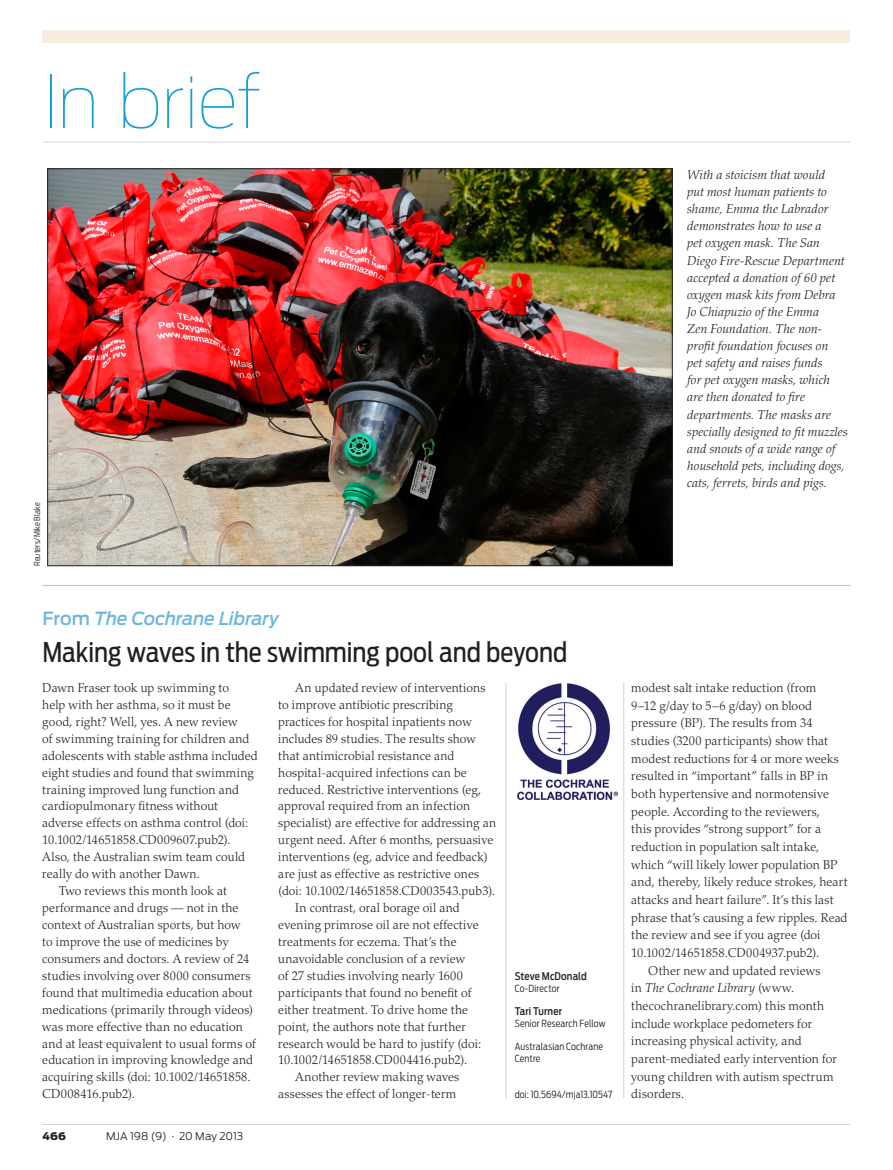
<style>
.page{position:relative;width:893px;height:1170px;background:#fff}
.page>*{position:absolute;margin:0;border:0;box-sizing:border-box;transform-origin:0 0}
.t1{font:100 72px "Antenna";letter-spacing:-.02em;color:#1ca0d1}
.brief_Head{font:27px "Antenna Cond";color:#231f20}
.brief_blue_strap_hea{font:italic 500 18px "Antenna";letter-spacing:-.01em;color:#6ab6dd}
.t2{font:300 12.75px/17px "Palatino LT Std";letter-spacing:.01em;color:#231f20}
.brief_pic{font:italic 300 12.75px/17.1px "Palatino LT Std";letter-spacing:.01em;color:#231f20}
.Brief_name{font:500 10.5px "Antenna Cond";letter-spacing:.015em;color:#231f20}
.t3{font:300 10.5px "Antenna";letter-spacing:-.01em;color:#231f20}
.t4{font:900 10.5px "Antenna";color:#231f20}
.brief_pos{font:300 9.75px/11.7px "Antenna Cond";letter-spacing:.015em;color:#231f20}
.t5{font:300 8.25px "Antenna Cond";letter-spacing:.005em;color:#231f20}
.s1{font-style:normal}
.s2{font-style:italic}
</style>
<div class="page">
<hr style="left:43px;top:1123px;width:807px;height:1px;background:#d1d2d4">
<div style="left:43px;top:31px;width:807px;height:12px;background:#f4ecdf"></div>
<hr style="left:43px;top:142px;width:807px;height:1px;background:#d1d2d4">
<hr style="left:43px;top:585px;width:807px;height:1px;background:#bcbdc0">
<img style="left:49px;top:170px;width:622px;height:394px">
<hr style="left:506px;top:682px;width:1px;height:416px;background:#d1d2d4">
<hr style="left:623px;top:682px;width:1px;height:416px;background:#d1d2d4">
<img style="left:518px;top:683px;width:100px;height:116px">
<p class="t1" style="left:43px;top:59px;width:220px">In brief</p>
<p class="t5" style="left:33px;top:566px;width:65px;rotate:-90deg">Reuters/Mike Blake</p>
<p class="brief_blue_strap_hea" style="left:43px;top:607px;width:238px"><span class="s1">From</span> The Cochrane Library</p>
<p class="brief_Head" style="left:43px;top:636px;width:526px">Making waves in the swimming pool and beyond</p>
<p class="t2" style="left:42px;top:679px;width:217px">Dawn Fraser took up swimming to<br>help with her asthma, so it must be good, right? Well, yes. A new review<br>of swimming training for children and adolescents with stable asthma included eight studies and found that swimming training improved lung function and cardiopulmonary fitness without adverse effects on asthma control (doi:<br>10.1002/14651858.CD009607.pub2).<br>Also, the Australian swim team could really do with another Dawn.</p>
<p class="t2" style="left:42px;top:882px;width:215px;text-indent:17px">Two reviews this month look at performance and drugs — not in the context of Australian sports, but how<br>to improve the use of medicines by consumers and doctors. A review of 24 studies involving over 8000 consumers found that multimedia education about medications (primarily through videos) was more effective than no education and at least equivalent to usual forms of education in improving knowledge and acquiring skills (doi: 10.1002/14651858.<br>CD008416.pub2).</p>
<p class="t2" style="left:278px;top:679px;width:219px;text-indent:17px">An updated review of interventions to improve antibiotic prescribing practices for hospital inpatients now includes 89 studies. The results show that antimicrobial resistance and hospital-acquired infections can be reduced. Restrictive interventions (eg, approval required from an infection specialist) are effective for addressing an urgent need. After 6 months, persuasive interventions (eg, advice and feedback) are just as effective as restrictive ones (doi: 10.1002/14651858.CD003543.pub3).</p>
<p class="t2" style="left:278px;top:899px;width:204px;text-indent:17px">In contrast, oral borage oil and evening primrose oil are not effective treatments for eczema. That’s the unavoidable conclusion of a review<br>of 27 studies involving nearly 1600 participants that found no benefit of either treatment. To drive home the point, the authors note that further research would be hard to justify (doi:<br>10.1002/14651858.CD004416.pub2).</p>
<p class="t2" style="left:278px;top:1068px;width:182px;text-align:right">Another review making waves assesses the effect of longer-term</p>
<p class="Brief_name" style="left:515px;top:969px;width:74px">Steve McDonald</p>
<p class="brief_pos" style="left:515px;top:982px;width:47px">Co-Director</p>
<p class="Brief_name" style="left:515px;top:1004px;width:49px">Tari Turner</p>
<p class="brief_pos" style="left:515px;top:1017px;width:93px">Senior Research Fellow</p>
<p class="brief_pos" style="left:515px;top:1040px;width:90px">Australasian Cochrane<br>Centre</p>
<p class="brief_pos" style="left:515px;top:1088px;width:99px">doi: 10.5694/mja13.10547</p>
<p class="t4" style="left:43px;top:1129px;width:25px">466</p>
<p class="t3" style="left:106px;top:1129px;width:138px">MJA 198 (9) · 20 May 2013</p>
<p class="brief_pic" style="left:687px;top:166px;width:162px">With a stoicism that would<br>put most human patients to shame, Emma the Labrador demonstrates how to use a<br>pet oxygen mask. The San<br>Diego Fire-Rescue Department accepted a donation of 60 pet oxygen mask kits from Debra<br>Jo Chiapuzio of the Emma<br>Zen Foundation. The non&shy;profit foundation focuses on<br>pet safety and raises funds<br>for pet oxygen masks, which are then donated to fire departments. The masks are specially designed to fit muzzles and snouts of a wide range of household pets, including dogs, cats, ferrets, birds and pigs.</p>
<p class="t2" style="left:631px;top:679px;width:218px;line-height:17.7px">modest salt intake reduction (from<br>9–12 g/day to 5–6 g/day) on blood pressure (BP). The results from 34 studies (3200 participants) show that modest reductions for 4 or more weeks resulted in “important” falls in BP in both hypertensive and normotensive people. According to the reviewers,<br>this provides “strong support” for a reduction in population salt intake, which “will likely lower population BP and, thereby, likely reduce strokes, heart attacks and heart failure”. It’s this last phrase that’s causing a few ripples. Read the review and see if you agree (doi 10.1002/14651858.CD004937.pub2).</p>
<p class="t2" style="left:631px;top:961px;width:207px;line-height:17.7px;text-indent:17px">Other new and updated reviews<br>in <span class="s2">The Cochrane Library</span> (www. thecochranelibrary.com) this month include workplace pedometers for increasing physical activity, and parent-mediated early intervention for young children with autism spectrum disorders.</p>
</div>
